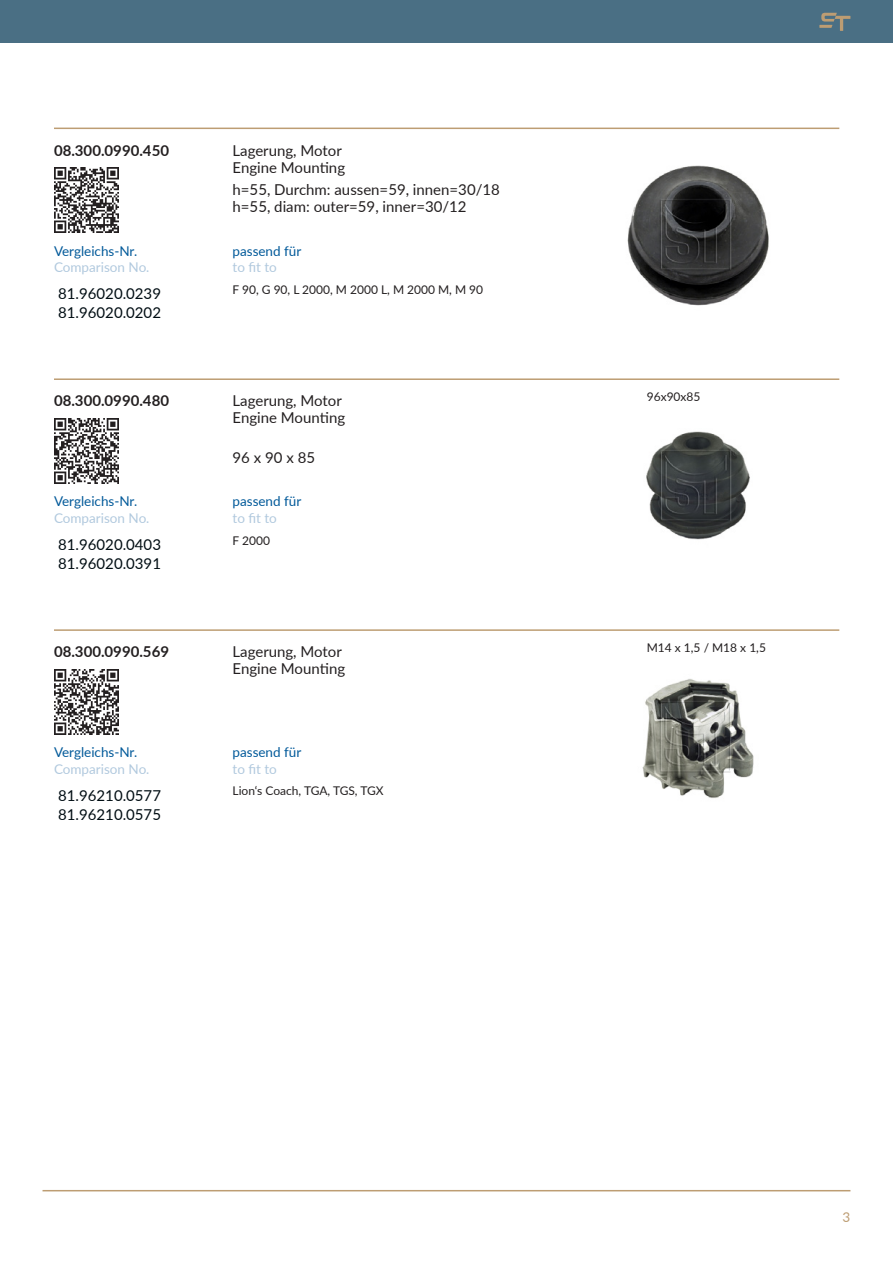
<style>
.page{position:relative;width:893px;height:1263px;background:#fff}
.page>*{position:absolute;margin:0;border:0;box-sizing:border-box;transform-origin:0 0}
.t1{font:15px/17px "Lato";color:#231f20}
.t2{font:15px/18.5px "Lato";color:#000d13}
.t3{font:700 15px "Lato";color:#231f20}
.t4{font:13.5px "Lato";color:#005999}
.t5{font:13.5px "Lato";color:#b1c9de}
.t6{font:13.5px "Lato";color:#bd9d73}
.t7{font:12px "Lato";color:#231f20}
</style>
<div class="page">
<div style="left:0;top:0;width:893px;height:43px;background:#4a6f84"></div>
<svg style="left:819px;top:13px;width:31px;height:18px"></svg>
<hr style="left:43px;top:1190px;width:807px;height:1px;background:#bd9d73">
<hr style="left:54px;top:128px;width:785px;height:1px;background:#bd9d73">
<img style="left:54px;top:168px;width:65px;height:64px">
<img style="left:627px;top:165px;width:142px;height:141px">
<hr style="left:54px;top:378px;width:785px;height:2px;background:#bd9d73">
<img style="left:54px;top:419px;width:65px;height:64px">
<img style="left:646px;top:431px;width:104px;height:109px">
<hr style="left:54px;top:629px;width:785px;height:2px;background:#bd9d73">
<img style="left:54px;top:670px;width:65px;height:64px">
<img style="left:642px;top:679px;width:112px;height:119px">
<p class="t3" style="left:54px;top:139px;width:117px">08.300.0990.450</p>
<p class="t1" style="left:233px;top:141px;width:114px">Lagerung, Motor<br>Engine Mounting</p>
<p class="t4" style="left:54px;top:241px;width:85px">Vergleichs-Nr.</p>
<p class="t5" style="left:54px;top:257px;width:97px">Comparison No.</p>
<p class="t2" style="left:58px;top:284px;width:104px">81.96020.0239<br>81.96020.0202</p>
<p class="t1" style="left:233px;top:181px;width:269px;line-height:16.2px">h=55, Durchm: aussen=59, innen=30/18 h=55, diam: outer=59, inner=30/12</p>
<p class="t4" style="left:233px;top:241px;width:70px">passend für</p>
<p class="t5" style="left:233px;top:257px;width:46px">to fit to</p>
<p class="t7" style="left:233px;top:281px;width:252px">F 90, G 90, L 2000, M 2000 L, M 2000 M, M 90</p>
<p class="t3" style="left:54px;top:390px;width:117px">08.300.0990.480</p>
<p class="t1" style="left:233px;top:392px;width:114px">Lagerung, Motor<br>Engine Mounting</p>
<p class="t4" style="left:54px;top:492px;width:85px">Vergleichs-Nr.</p>
<p class="t5" style="left:54px;top:508px;width:97px">Comparison No.</p>
<p class="t2" style="left:58px;top:535px;width:104px">81.96020.0403<br>81.96020.0391</p>
<p class="t1" style="left:233px;top:448px;width:84px">96 x 90 x 85</p>
<p class="t4" style="left:233px;top:492px;width:70px">passend für</p>
<p class="t5" style="left:233px;top:508px;width:46px">to fit to</p>
<p class="t7" style="left:233px;top:532px;width:39px">F 2000</p>
<p class="t3" style="left:54px;top:641px;width:117px">08.300.0990.569</p>
<p class="t1" style="left:233px;top:643px;width:114px">Lagerung, Motor<br>Engine Mounting</p>
<p class="t4" style="left:54px;top:743px;width:85px">Vergleichs-Nr.</p>
<p class="t5" style="left:54px;top:759px;width:97px">Comparison No.</p>
<p class="t2" style="left:58px;top:786px;width:104px">81.96210.0577<br>81.96210.0575</p>
<p class="t4" style="left:233px;top:743px;width:70px">passend für</p>
<p class="t5" style="left:233px;top:759px;width:46px">to fit to</p>
<p class="t7" style="left:233px;top:782px;width:153px">Lion‘s Coach, TGA, TGS, TGX</p>
<p class="t7" style="left:647px;top:388px;width:55px">96x90x85</p>
<p class="t7" style="left:647px;top:639px;width:121px">M14 x 1,5 / M18 x 1,5</p>
<p class="t6" style="left:843px;top:1207px;width:9px">3</p>
</div>
